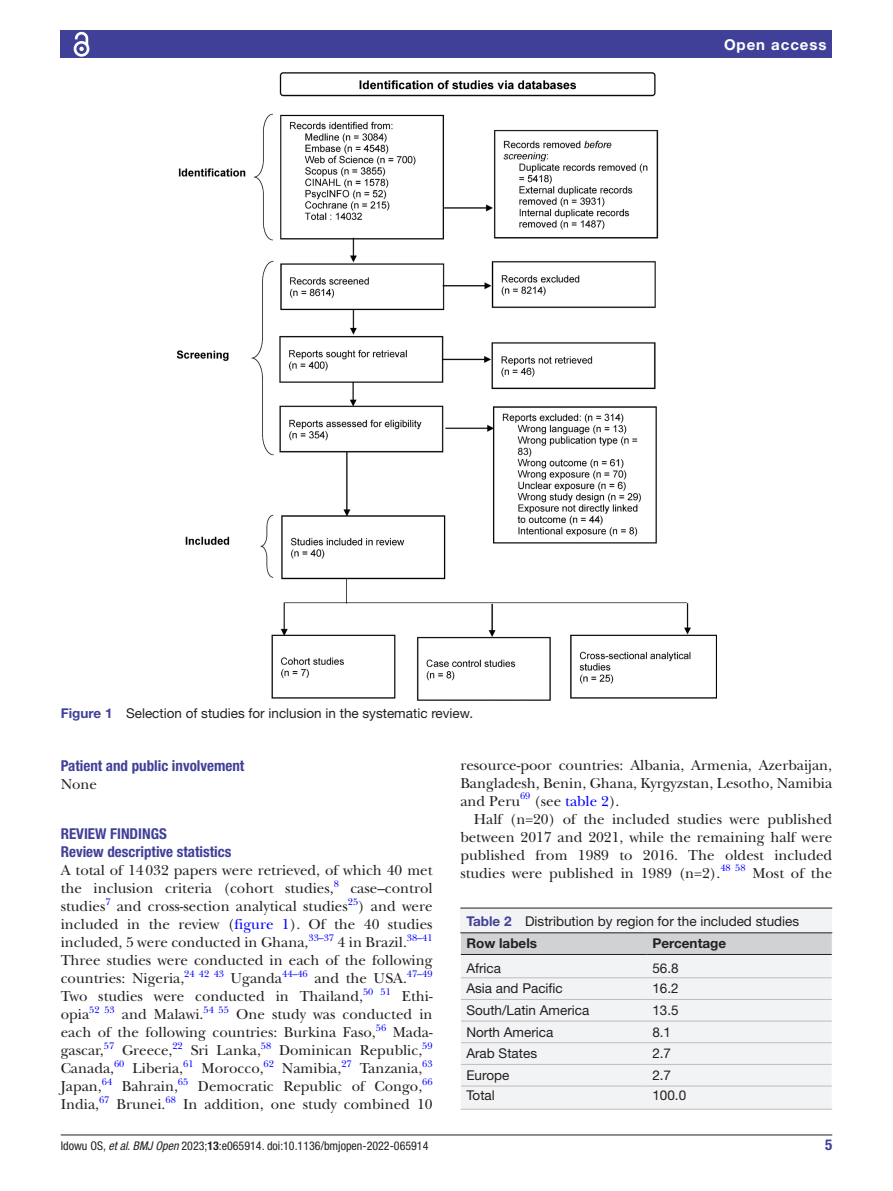
<style>
.page{position:relative;width:893px;height:1191px;background:#fff}
.page>*{position:absolute;margin:0;border:0;box-sizing:border-box;transform-origin:0 0}
.t1{font:15px/18px "New Baskerville";color:#231f20}
.t2{font:700 condensed 15px/18px "Helvetica Neue LT Std";color:#414099}
.t3{font:700 15px "Helvetica Neue LT Std";letter-spacing:.065em;color:#fff}
.t4{font:13.5px/22px "Helvetica Neue LT Std";color:#231f20}
.t5{font:700 13.5px "Helvetica Neue LT Std";color:#231f20}
.t6{font:condensed 12px "Helvetica Neue LT Std";color:#231f20}
.t7{font:9.9px "New Baskerville";color:#00f}
.s1{font-weight:700;color:#414099}
.s2{color:#00f}
.s3{font-weight:700}
.s4{font-style:italic}
</style>
<div class="page">
<hr style="left:61px;top:1134px;width:771px;height:1px;background:#231f20">
<div style="left:61px;top:31px;width:771px;height:27px;background:#414099"></div>
<svg style="left:73px;top:31px;width:17px;height:26px"></svg>
<img style="left:176px;top:73px;width:540px;height:627px">
<div style="left:460px;top:908px;width:372px;height:201px;background:#f2f3f4"></div>
<hr style="left:460px;top:907px;width:372px;height:1px;background:#231f20">
<hr style="left:460px;top:1109px;width:186px;height:1px;background:#bcbdc0">
<hr style="left:646px;top:1109px;width:186px;height:1px;background:#bcbdc0">
<svg style="left:460px;top:932px;width:373px;height:177px"></svg>
<p class="t3" style="left:724px;top:35px;width:104px">Open access</p>
<p class="t4" style="left:61px;top:701px;width:414px"><span class="s1">Figure 1</span> Selection of studies for inclusion in the systematic review.</p>
<p class="t2" style="left:61px;top:756px;width:185px">Patient and public involvement</p>
<p class="t1" style="left:61px;top:775px;width:38px">None</p>
<p class="t2" style="left:61px;top:824px;width:172px">REVIEW FINDINGS<br>Review descriptive statistics</p>
<p class="t1" style="left:61px;top:861px;width:373px">A total of 14032 papers were retrieved, of which 40 met the inclusion criteria (cohort studies,<sup>8</sup></p>
<p class="t1" style="left:350px;top:879px;width:84px">case–control</p>
<p class="t7" style="left:105px;top:895px;width:7px">7</p>
<p class="t1" style="left:117px;top:897px;width:233px">and cross-section analytical studies</p>
<p class="t7" style="left:348px;top:895px;width:12px">25</p>
<p class="t1" style="left:61px;top:897px;width:373px;text-align:justify;text-indent:297px">) and were included in the review (<span class="s2">figure 1</span>). Of the 40 studies included, 5 were conducted in Ghana,</p>
<p class="t1" style="left:61px;top:897px;width:46px">studies</p>
<p class="t7" style="left:308px;top:931px;width:27px">33–37</p>
<p class="t1" style="left:338px;top:933px;width:71px">4 in Brazil.</p>
<p class="t7" style="left:407px;top:931px;width:27px">38–41</p>
<p class="t1" style="left:61px;top:951px;width:373px">Three studies were conducted in each of the following countries: Nigeria,</p>
<p class="t7" style="left:407px;top:967px;width:27px">47–49</p>
<p class="t1" style="left:61px;top:987px;width:373px">Two studies were conducted in Thailand,<sup>50</sup> <sup>51</sup> Ethi&shy;opia</p>
<p class="t7" style="left:184px;top:967px;width:41px">24 42 43</p>
<p class="t1" style="left:231px;top:969px;width:53px">Uganda</p>
<p class="t7" style="left:282px;top:967px;width:27px">44–46</p>
<p class="t1" style="left:314px;top:969px;width:94px">and the USA.</p>
<p class="t7" style="left:89px;top:1003px;width:27px">52 53</p>
<p class="t1" style="left:122px;top:1005px;width:83px">and Malawi.</p>
<p class="t7" style="left:203px;top:1003px;width:27px">54 55</p>
<p class="t1" style="left:61px;top:1005px;width:373px;text-indent:175px">One study was conducted in each of the following countries: Burkina Faso,</p>
<p class="t7" style="left:376px;top:1021px;width:12px">56</p>
<p class="t1" style="left:393px;top:1023px;width:41px">Mada-</p>
<p class="t7" style="left:104px;top:1039px;width:12px">57</p>
<p class="t1" style="left:122px;top:1041px;width:52px">Greece,</p>
<p class="t7" style="left:172px;top:1039px;width:12px">22</p>
<p class="t1" style="left:191px;top:1041px;width:72px">Sri Lanka,</p>
<p class="t7" style="left:261px;top:1039px;width:12px">58</p>
<p class="t1" style="left:279px;top:1041px;width:145px">Dominican Republic,</p>
<p class="t7" style="left:422px;top:1039px;width:12px">59</p>
<p class="t1" style="left:61px;top:1041px;width:45px">gascar,</p>
<p class="t1" style="left:202px;top:1059px;width:64px">Morocco,</p>
<p class="t7" style="left:264px;top:1057px;width:12px">62</p>
<p class="t1" style="left:282px;top:1059px;width:61px">Namibia,</p>
<p class="t7" style="left:341px;top:1057px;width:12px">27</p>
<p class="t1" style="left:61px;top:1059px;width:55px">Canada,</p>
<p class="t7" style="left:114px;top:1057px;width:12px">60</p>
<p class="t1" style="left:132px;top:1059px;width:52px">Liberia,</p>
<p class="t7" style="left:183px;top:1057px;width:12px">61</p>
<p class="t1" style="left:360px;top:1059px;width:64px">Tanzania,</p>
<p class="t7" style="left:422px;top:1057px;width:12px">63</p>
<p class="t7" style="left:102px;top:1075px;width:12px">64</p>
<p class="t1" style="left:122px;top:1077px;width:58px">Bahrain,</p>
<p class="t7" style="left:178px;top:1075px;width:12px">65</p>
<p class="t1" style="left:198px;top:1077px;width:226px">Democratic Republic of Congo,</p>
<p class="t7" style="left:422px;top:1075px;width:12px">66</p>
<p class="t1" style="left:61px;top:1077px;width:43px">Japan,</p>
<p class="t7" style="left:99px;top:1093px;width:12px">67</p>
<p class="t1" style="left:117px;top:1095px;width:50px">Brunei.</p>
<p class="t7" style="left:166px;top:1093px;width:12px">68</p>
<p class="t1" style="left:183px;top:1095px;width:251px">In addition, one study combined 10</p>
<p class="t1" style="left:61px;top:1095px;width:40px">India,</p>
<p class="t1" style="left:460px;top:756px;width:373px;text-align:justify">resource-poor countries: Albania, Armenia, Azerbaijan, Bangladesh, Benin, Ghana, Kyrgyzstan, Lesotho, Namibia and Peru</p>
<p class="t7" style="left:520px;top:790px;width:12px">69</p>
<p class="t1" style="left:534px;top:792px;width:87px">(see <span class="s2">table 2</span>).</p>
<p class="t1" style="left:474px;top:810px;width:360px">Half (n=20) of the included studies were published</p>
<p class="t1" style="left:460px;top:828px;width:373px">between 2017 and 2021, while the remaining half were</p>
<p class="t1" style="left:460px;top:846px;width:373px">published from 1989 to 2016. The oldest included</p>
<p class="t1" style="left:460px;top:864px;width:262px">studies were published in 1989 (n=2).</p>
<p class="t7" style="left:720px;top:862px;width:27px">48 58</p>
<p class="t1" style="left:752px;top:864px;width:81px">Most of the</p>
<p class="t4" style="left:466px;top:910px;width:334px"><span class="s1">Table 2</span> Distribution by region for the included studies<br><span class="s3">Row labels</span></p>
<p class="t5" style="left:652px;top:935px;width:75px">Percentage</p>
<p class="t4" style="left:466px;top:957px;width:36px">Africa</p>
<p class="t4" style="left:652px;top:957px;width:28px">56.8</p>
<p class="t4" style="left:466px;top:977px;width:98px">Asia and Pacific</p>
<p class="t4" style="left:652px;top:977px;width:28px">16.2</p>
<p class="t4" style="left:466px;top:999px;width:125px">South/Latin America</p>
<p class="t4" style="left:652px;top:999px;width:28px">13.5</p>
<p class="t4" style="left:466px;top:1020px;width:89px">North America</p>
<p class="t4" style="left:652px;top:1020px;width:20px">8.1</p>
<p class="t4" style="left:466px;top:1042px;width:72px">Arab States</p>
<p class="t4" style="left:652px;top:1042px;width:20px">2.7</p>
<p class="t4" style="left:466px;top:1064px;width:45px">Europe</p>
<p class="t4" style="left:652px;top:1064px;width:20px">2.7</p>
<p class="t4" style="left:466px;top:1084px;width:30px">Total</p>
<p class="t4" style="left:652px;top:1084px;width:35px">100.0</p>
<p class="t6" style="left:61px;top:1138px;width:369px">Idowu OS, <span class="s4">et al</span>. <span class="s4">BMJ Open</span> 2023;<span class="s3">13</span>:e065914. doi:10.1136/bmjopen-2022-065914</p>
<p class="t2" style="left:825px;top:1135px;width:9px">5</p>
</div>
